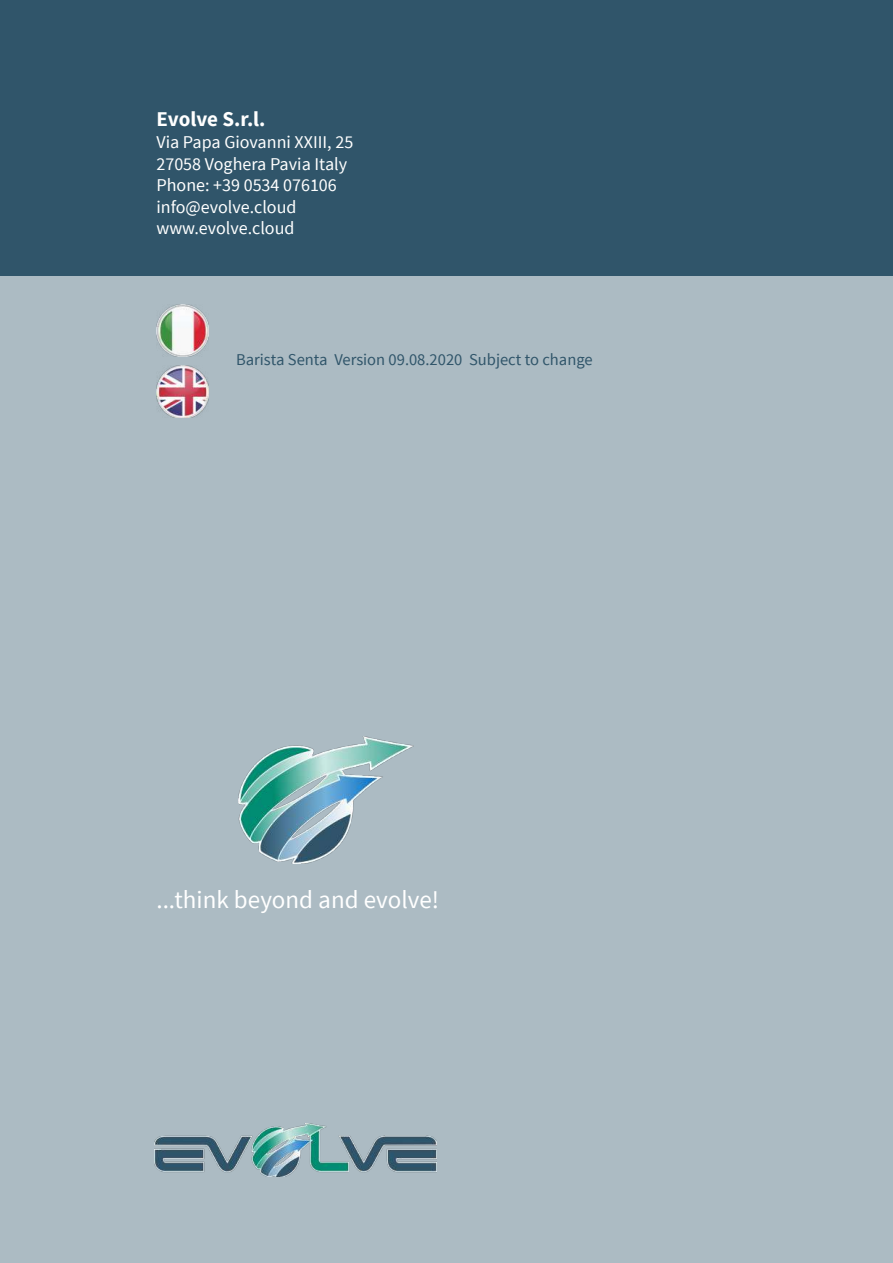
<style>
.page{position:relative;width:893px;height:1263px;background:#fff}
.page>*{position:absolute;margin:0;border:0;box-sizing:border-box;transform-origin:0 0}
.t1{font:25.05px "Source Sans Pro";color:#fff}
.t2{font:700 21px "Source Sans Pro";color:#fff}
.t3{font:18px/21.6px "Source Sans Pro";color:#fff}
.t4{font:16.5px "Source Sans Pro";color:#30556a}
</style>
<div class="page">
<div style="left:0;top:0;width:893px;height:276px;background:#30556a"></div>
<div style="left:0;top:276px;width:893px;height:987px;background:#acbbc3"></div>
<img style="left:154px;top:1124px;width:282px;height:53px">
<img style="left:239px;top:737px;width:175px;height:126px">
<img style="left:156px;top:305px;width:52px;height:52px">
<img style="left:156px;top:366px;width:52px;height:52px">
<p class="t2" style="left:156px;top:106px;width:111px">Evolve S.r.l.</p>
<p class="t3" style="left:156px;top:131px;width:198px">Via Papa Giovanni XXIII, 25<br>27058 Voghera Pavia Italy<br>Phone: +39 0534 076106 info@evolve.cloud www.evolve.cloud</p>
<p class="t4" style="left:236px;top:349px;width:358px">Barista Senta Version 09.08.2020 Subject to change</p>
<h1 class="t1" style="left:156px;top:884px;width:284px">...think beyond and evolve!</h1>
</div>
